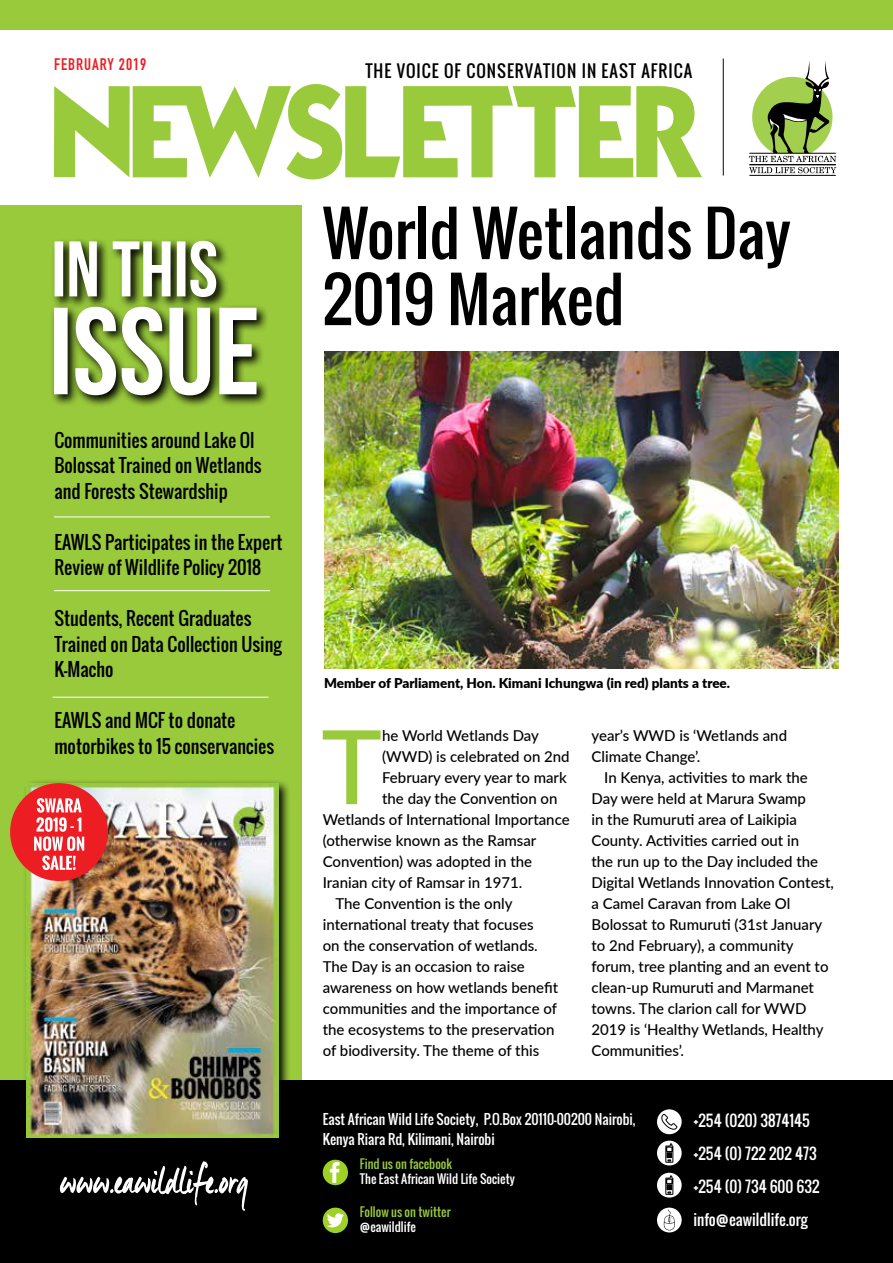
<style>
.page{position:relative;width:893px;height:1263px;background:#fff}
.page>*{position:absolute;margin:0;border:0;box-sizing:border-box;transform-origin:0 0}
.t1{font:500 102.75px "Lato";color:#99ca3c}
.t2{font:60px/66px "Oswald";color:#000}
.t3{font:18px/25.5px "Oswald";color:#000}
.t4{font:16.5px "Oswald";letter-spacing:.06em;color:#000}
.t5{font:700 16.5px "DIN Condensed";letter-spacing:.06em;color:#ed1d24}
.t6{font:500 15px/21px "Lato";color:#000}
.t7{font:15px "Oswald";color:#fff}
.t8{font:13.5px/19.5px "Oswald";color:#fff}
.t9{font:900 13.5px "Lato";color:#000}
.t10{font:12px "Oswald";color:#fff}
.t11{font:12px "Oswald";color:#99ca3c}
</style>
<div class="page">
<div style="left:0;top:1080px;width:893px;height:183px;background:#000"></div>
<div style="left:657px;top:1207px;width:25px;height:25px;background:#fff;border-radius:50%"></div>
<div style="left:657px;top:1109px;width:25px;height:25px;background:#fff;border-radius:50%"></div>
<div style="left:657px;top:1140px;width:25px;height:25px;background:#fff;border-radius:50%"></div>
<div style="left:657px;top:1173px;width:25px;height:24px;background:#fff;border-radius:50%"></div>
<div style="left:323px;top:1160px;width:25px;height:25px;background:#9fd026;border-radius:50%"></div>
<svg style="left:330px;top:1162px;width:9px;height:21px"></svg>
<div style="left:323px;top:1207px;width:25px;height:26px;background:#9fd026;border-radius:50%"></div>
<svg style="left:327px;top:1213px;width:17px;height:14px"></svg>
<svg style="left:665px;top:1143px;width:8px;height:20px"></svg>
<svg style="left:665px;top:1175px;width:8px;height:20px"></svg>
<svg style="left:664px;top:1210px;width:11px;height:20px"></svg>
<svg style="left:661px;top:1113px;width:17px;height:17px"></svg>
<svg style="left:60px;top:1161px;width:188px;height:50px"></svg>
<div style="left:0;top:206px;width:301px;height:874px;background:#99ca3c"></div>
<div style="left:0;top:0;width:893px;height:30px;background:#99ca3c"></div>
<svg style="left:749px;top:61px;width:87px;height:112px"></svg>
<hr style="left:749px;top:153px;width:87px;height:1px;background:#000">
<hr style="left:749px;top:164px;width:87px;height:1px;background:#000">
<hr style="left:749px;top:175px;width:87px;height:1px;background:#000">
<svg style="left:54px;top:84px;width:648px;height:95px;fill:#99ca3c"></svg>
<svg style="left:52px;top:306px;width:215px;height:100px"></svg>
<svg style="left:54px;top:307px;width:202px;height:88px;background:#b8c79d"></svg>
<svg style="left:52px;top:239px;width:176px;height:70px"></svg>
<svg style="left:55px;top:241px;width:161px;height:56px;background:#adbc92"></svg>
<svg style="left:25px;top:781px;width:264px;height:357px"></svg>
<img style="left:26px;top:783px;width:252px;height:354px">
<div style="left:10px;top:783px;width:98px;height:98px;background:#ed1d24;border-radius:50%"></div>
<hr style="left:54px;top:516px;width:216px;height:1px;background:#fff">
<hr style="left:54px;top:590px;width:216px;height:1px;background:#fff">
<hr style="left:52px;top:697px;width:216px;height:1px;background:#fff">
<img style="left:324px;top:351px;width:515px;height:318px">
<svg style="left:34px;top:798px;width:50px;height:72px"></svg>
<p class="t5" style="left:54px;top:53px;width:94px">FEBRUARY 2019</p>
<p class="t4" style="left:365px;top:59px;width:328px">THE VOICE OF CONSERVATION IN EAST AFRICA</p>
<h2 class="t2" style="left:323px;top:200px;width:470px">World Wetlands Day<br>2019 Marked</h2>
<p class="t3" style="left:54px;top:427px;width:209px">Communities around Lake Ol<br>Bolossat Trained on Wetlands and Forests Stewardship</p>
<p class="t3" style="left:54px;top:529px;width:230px">EAWLS Participates in the Expert<br>Review of Wildlife Policy 2018</p>
<p class="t3" style="left:54px;top:606px;width:229px">Students, Recent Graduates<br>Trained on Data Collection Using<br>K-Macho</p>
<p class="t3" style="left:54px;top:708px;width:221px">EAWLS and MCF to donate motorbikes to 15 conservancies</p>
<p class="t9" style="left:324px;top:672px;width:408px">Member of Parliament, Hon. Kimani Ichungwa (in red) plants a tree.</p>
<h1 class="t1" style="left:321px;top:693px;width:62px">T</h1>
<p class="t6" style="left:382px;top:724px;width:158px">he World Wetlands Day</p>
<p class="t6" style="left:382px;top:745px;width:189px">(WWD) is celebrated on 2nd</p>
<p class="t6" style="left:382px;top:766px;width:186px">February every year to mark</p>
<p class="t6" style="left:382px;top:787px;width:177px">the day the Convention on</p>
<p class="t6" style="left:323px;top:808px;width:248px">Wetlands of International Importance</p>
<p class="t6" style="left:323px;top:829px;width:215px">(otherwise known as the Ramsar</p>
<p class="t6" style="left:323px;top:850px;width:211px">Convention) was adopted in the</p>
<p class="t6" style="left:323px;top:871px;width:201px">Iranian city of Ramsar in 1971.</p>
<p class="t6" style="left:335px;top:892px;width:179px">The Convention is the only</p>
<p class="t6" style="left:323px;top:913px;width:212px">international treaty that focuses</p>
<p class="t6" style="left:323px;top:934px;width:217px">on the conservation of wetlands.</p>
<p class="t6" style="left:323px;top:955px;width:204px">The Day is an occasion to raise</p>
<p class="t6" style="left:323px;top:976px;width:237px">awareness on how wetlands benefit</p>
<p class="t6" style="left:323px;top:997px;width:236px">communities and the importance of</p>
<p class="t6" style="left:323px;top:1018px;width:233px">the ecosystems to the preservation</p>
<p class="t6" style="left:323px;top:1039px;width:218px">of biodiversity. The theme of this</p>
<p class="t6" style="left:591px;top:724px;width:197px">year’s WWD is ‘Wetlands and<br>Climate Change’.</p>
<p class="t6" style="left:591px;top:766px;width:244px;text-indent:13px">In Kenya, activities to mark the<br>Day were held at Marura Swamp<br>in the Rumuruti area of Laikipia<br>County. Activities carried out in<br>the run up to the Day included the<br>Digital Wetlands Innovation Contest, a Camel Caravan from Lake Ol<br>Bolossat to Rumuruti (31st January to 2nd February), a community forum, tree planting and an event to clean-up Rumuruti and Marmanet towns. The clarion call for WWD<br>2019 is ‘Healthy Wetlands, Healthy<br>Communities’.</p>
<p class="t8" style="left:323px;top:1110px;width:314px">East African Wild Life Society, P.O.Box 20110-00200 Nairobi,<br>Kenya Riara Rd, Kilimani, Nairobi</p>
<p class="t7" style="left:693px;top:1109px;width:118px">+254 (020) 3874145</p>
<p class="t7" style="left:693px;top:1142px;width:125px">+254 (0) 722 202 473</p>
<p class="t7" style="left:693px;top:1175px;width:128px">+254 (0) 734 600 632</p>
<p class="t7" style="left:693px;top:1208px;width:116px">info@eawildlife.org</p>
<p class="t11" style="left:360px;top:1155px;width:94px">Find us on facebook</p>
<p class="t10" style="left:360px;top:1170px;width:156px">The East African Wild Life Society</p>
<p class="t11" style="left:360px;top:1203px;width:92px">Follow us on twitter</p>
<p class="t10" style="left:360px;top:1218px;width:58px">@eawildlife</p>
</div>
